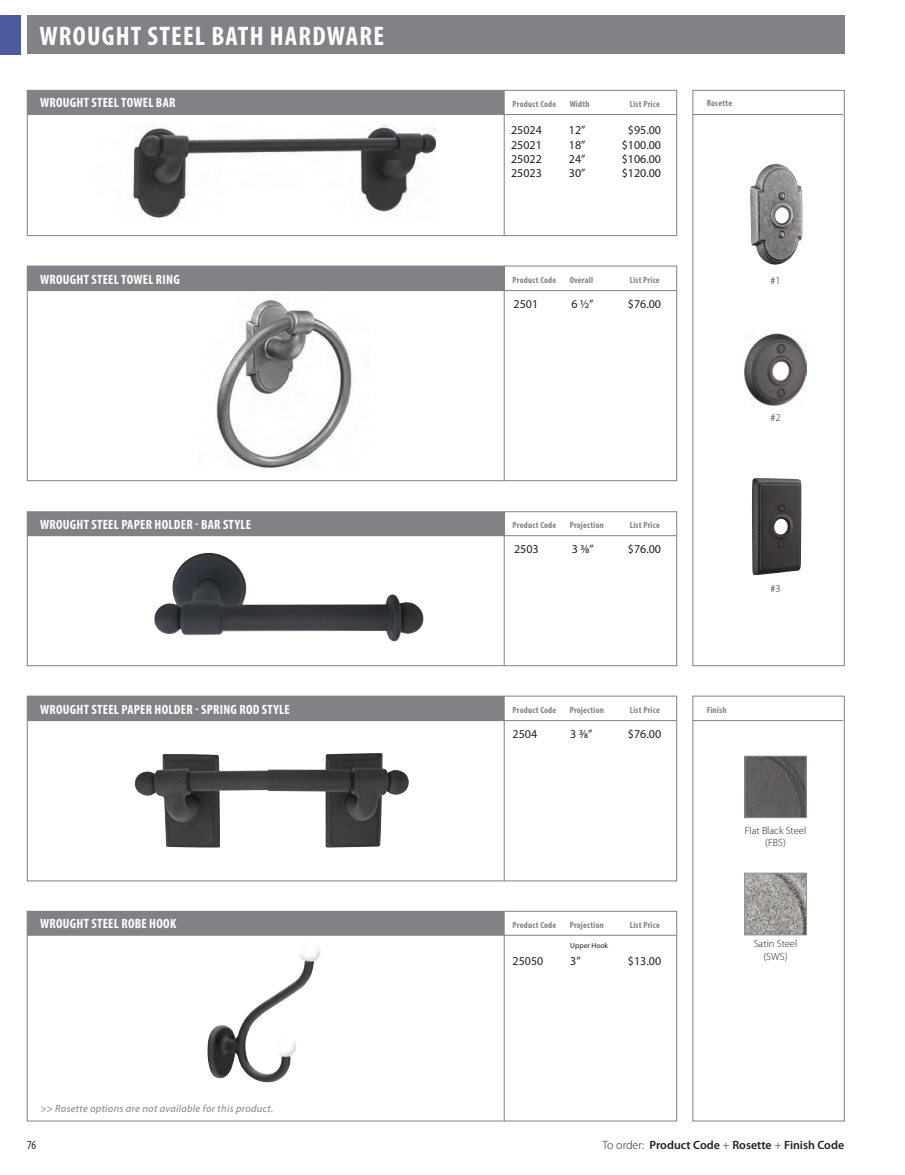
<style>
.page{position:relative;width:905px;height:1175px;background:#fff}
.page>*{position:absolute;margin:0;border:0;box-sizing:border-box;transform-origin:0 0}
.t1{font:700 condensed 27px "Myriad Pro";letter-spacing:.045em;color:#fff}
.t2{font:700 condensed 13.5px "Myriad Pro";letter-spacing:.02em;color:#fff}
.t3{font:12px "Myriad Pro";color:#231f20}
.t4{font:600 12px "Myriad Pro";color:#231f20}
.t5{font:condensed 12px "Myriad Pro";color:#231f20}
.t6{font:italic 10.5px "Myriad Pro";letter-spacing:.025em;color:#808285}
.t7{font:300 10.5px "Myriad Pro";color:#231f20}
.t8{font:700 condensed 9px "Myriad Pro";letter-spacing:.025em;color:#808285}
.t9{font:7.5px "Myriad Pro";color:#231f20}
.s1{font-weight:300}
</style>
<div class="page">
<div style="left:27px;top:15px;width:817px;height:39px;background:#808285"></div>
<div style="left:0;top:15px;width:21px;height:39px;background:#4d5a9e"></div>
<img style="left:199px;top:291px;width:170px;height:191px">
<div style="left:692px;top:90px;width:152px;height:576px;border:1px solid #808285"></div>
<div style="left:692px;top:696px;width:152px;height:425px;border:1px solid #808285"></div>
<div style="left:27px;top:90px;width:650px;height:146px;border:1px solid #808285"></div>
<div style="left:27px;top:511px;width:650px;height:155px;border:1px solid #808285"></div>
<hr style="left:504px;top:90px;width:1px;height:146px;background:#808285">
<hr style="left:504px;top:266px;width:1px;height:215px;background:#808285">
<hr style="left:504px;top:511px;width:1px;height:155px;background:#808285">
<hr style="left:504px;top:696px;width:1px;height:185px;background:#808285">
<img style="left:154px;top:553px;width:269px;height:89px">
<img style="left:131px;top:125px;width:305px;height:94px">
<img style="left:746px;top:758px;width:58px;height:58px">
<div style="left:744px;top:756px;width:62px;height:62px;border:1px solid #939598"></div>
<img style="left:746px;top:875px;width:58px;height:58px">
<div style="left:744px;top:873px;width:62px;height:62px;border:1px solid #939598"></div>
<hr style="left:504px;top:911px;width:1px;height:210px;background:#808285">
<img style="left:207px;top:948px;width:114px;height:135px">
<img style="left:750px;top:164px;width:52px;height:101px">
<img style="left:744px;top:334px;width:63px;height:71px">
<img style="left:752px;top:478px;width:49px;height:97px">
<div style="left:27px;top:90px;width:477px;height:24px;background:#808285"></div>
<div style="left:27px;top:266px;width:477px;height:24px;background:#808285"></div>
<div style="left:27px;top:511px;width:477px;height:24px;background:#808285"></div>
<div style="left:27px;top:696px;width:477px;height:24px;background:#808285"></div>
<div style="left:27px;top:911px;width:477px;height:24px;background:#808285"></div>
<hr style="left:27px;top:114px;width:650px;height:1px;background:#808285">
<hr style="left:692px;top:114px;width:151px;height:1px;background:#808285">
<hr style="left:692px;top:720px;width:151px;height:1px;background:#808285">
<hr style="left:27px;top:290px;width:650px;height:1px;background:#808285">
<hr style="left:27px;top:535px;width:650px;height:1px;background:#808285">
<hr style="left:27px;top:720px;width:650px;height:1px;background:#808285">
<hr style="left:27px;top:935px;width:650px;height:1px;background:#808285">
<img style="left:135px;top:753px;width:274px;height:94px">
<p class="t1" style="left:39px;top:19px;width:346px">WROUGHT STEEL BATH HARDWARE</p>
<p class="t2" style="left:40px;top:94px;width:137px">WROUGHT STEEL TOWEL BAR</p>
<p class="t8" style="left:512px;top:99px;width:45px">Product Code</p>
<p class="t8" style="left:569px;top:99px;width:21px">Width</p>
<p class="t8" style="left:629px;top:99px;width:32px">List Price</p>
<p class="t8" style="left:706px;top:97px;width:27px">Rosette</p>
<p class="t3" style="left:511px;top:123px;width:32px">25024</p>
<p class="t3" style="left:511px;top:137px;width:32px">25021</p>
<p class="t3" style="left:511px;top:151px;width:32px">25022</p>
<p class="t3" style="left:511px;top:166px;width:32px">25023</p>
<p class="t3" style="left:569px;top:123px;width:18px">12”</p>
<p class="t3" style="left:569px;top:137px;width:18px">18”</p>
<p class="t3" style="left:569px;top:151px;width:18px">24”</p>
<p class="t3" style="left:569px;top:166px;width:18px">30”</p>
<p class="t3" style="left:628px;top:123px;width:35px">$95.00</p>
<p class="t3" style="left:621px;top:137px;width:41px">$100.00</p>
<p class="t3" style="left:621px;top:151px;width:41px">$106.00</p>
<p class="t3" style="left:621px;top:166px;width:41px">$120.00</p>
<p class="t2" style="left:40px;top:270px;width:141px">WROUGHT STEEL TOWEL RING</p>
<p class="t8" style="left:512px;top:275px;width:45px">Product Code</p>
<p class="t8" style="left:569px;top:275px;width:25px">Overall</p>
<p class="t8" style="left:629px;top:275px;width:31px">List Price</p>
<p class="t7" style="left:770px;top:274px;width:12px">#1</p>
<p class="t3" style="left:513px;top:297px;width:26px">2501</p>
<p class="t3" style="left:571px;top:297px;width:24px">6 1/2”</p>
<p class="t3" style="left:628px;top:297px;width:35px">$76.00</p>
<p class="t7" style="left:770px;top:411px;width:12px">#2</p>
<p class="t2" style="left:40px;top:515px;width:212px">WROUGHT STEEL PAPER HOLDER - BAR STYLE</p>
<p class="t8" style="left:512px;top:520px;width:45px">Product Code</p>
<p class="t8" style="left:569px;top:520px;width:36px">Projection</p>
<p class="t8" style="left:629px;top:520px;width:32px">List Price</p>
<p class="t3" style="left:514px;top:542px;width:26px">2503</p>
<p class="t3" style="left:571px;top:542px;width:23px">3 3/8”</p>
<p class="t3" style="left:628px;top:542px;width:35px">$76.00</p>
<p class="t7" style="left:770px;top:582px;width:12px">#3</p>
<p class="t2" style="left:40px;top:700px;width:251px">WROUGHT STEEL PAPER HOLDER - SPRING ROD STYLE</p>
<p class="t8" style="left:512px;top:704px;width:45px">Product Code</p>
<p class="t8" style="left:569px;top:704px;width:36px">Projection</p>
<p class="t8" style="left:629px;top:704px;width:32px">List Price</p>
<p class="t8" style="left:706px;top:704px;width:21px">Finish</p>
<p class="t3" style="left:512px;top:726px;width:26px">2504</p>
<p class="t3" style="left:570px;top:726px;width:23px">3 3/8”</p>
<p class="t3" style="left:628px;top:726px;width:35px">$76.00</p>
<p class="t7" style="left:744px;top:824px;width:63px">Flat Black Steel</p>
<p class="t7" style="left:765px;top:836px;width:22px">(FBS)</p>
<p class="t2" style="left:40px;top:915px;width:138px">WROUGHT STEEL ROBE HOOK</p>
<p class="t8" style="left:512px;top:919px;width:45px">Product Code</p>
<p class="t8" style="left:569px;top:919px;width:36px">Projection</p>
<p class="t8" style="left:629px;top:919px;width:32px">List Price</p>
<p class="t9" style="left:570px;top:940px;width:39px">Upper Hook</p>
<p class="t3" style="left:512px;top:953px;width:32px">25050</p>
<p class="t3" style="left:570px;top:953px;width:12px">3”</p>
<p class="t3" style="left:628px;top:953px;width:35px">$13.00</p>
<p class="t7" style="left:753px;top:937px;width:45px">Satin Steel</p>
<p class="t7" style="left:763px;top:950px;width:25px">(SWS)</p>
<p class="t6" style="left:40px;top:1101px;width:235px">&gt;&gt; Rosette options are not available for this product.</p>
<h3 class="t5" style="left:27px;top:1138px;width:11px">76</h3>
<h3 class="t4" style="left:602px;top:1137px;width:243px"><span class="s1">To order:</span> Product Code <span class="s1">+</span> Rosette <span class="s1">+</span> Finish Code</h3>
</div>
